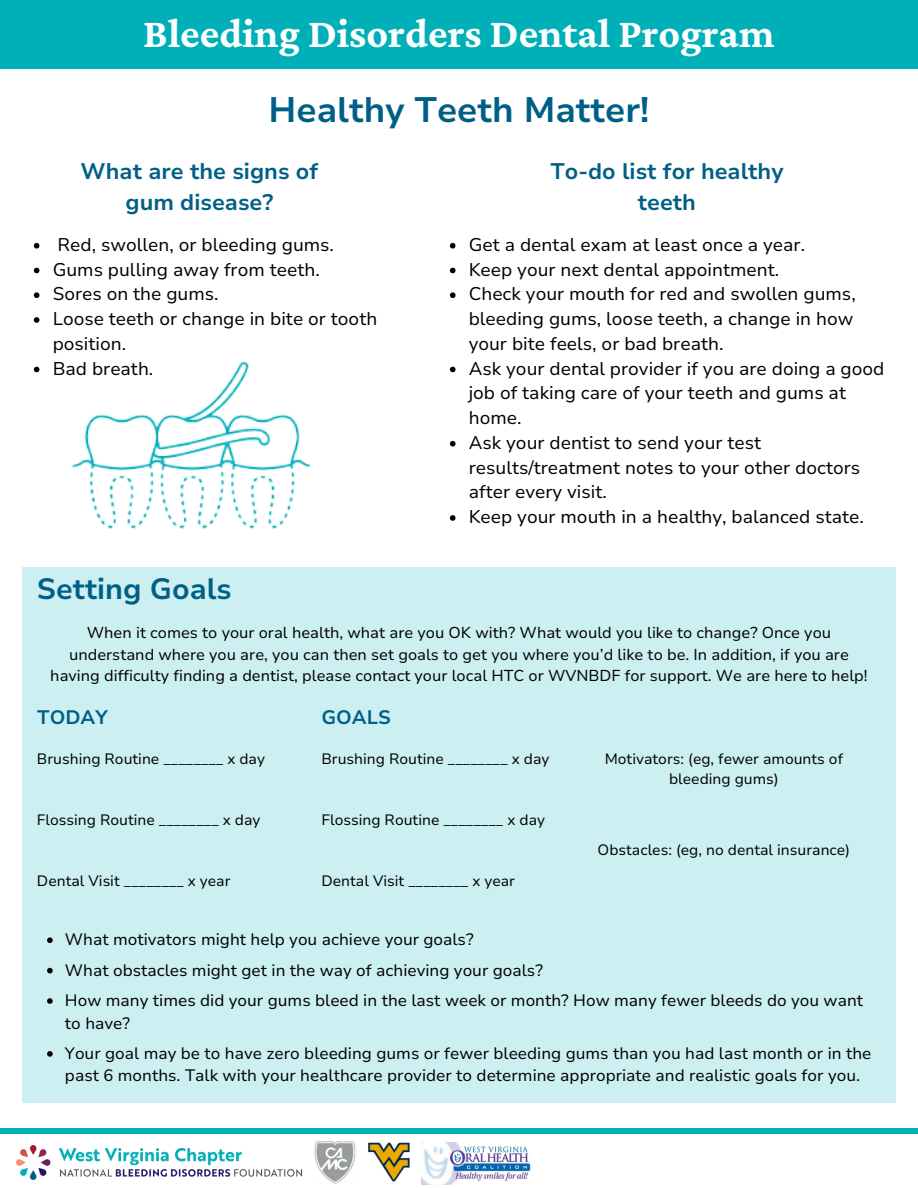
<style>
.page{position:relative;width:918px;height:1188px;background:#fff}
.page>*{position:absolute;margin:0;border:0;box-sizing:border-box;transform-origin:0 0}
.t1{font:700 42px "Crimson Pro";color:#fff}
.t2{font:700 35.25px "Nunito Sans 10 pt";color:#005f86}
.t3{font:700 29.4px "Nunito Sans 10 pt";color:#005f86}
.t4{font:700 22.5px/30.3px "Nunito Sans 10 pt";color:#005f86;text-align:center}
.t5{font:700 19.5px "Nunito Sans 10 pt";color:#005f86}
.t6{font:18.3px/24.8px "Nunito Sans 10 pt";color:#000}
.t7{font:16.5px/22.5px "Nunito Sans 10 pt";color:#000}
.t8{font:15.75px/21.3px "Nunito Sans 10 pt";color:#000;text-align:center}
.t9{font:15px/20.2px "Nunito Sans 10 pt";color:#000;text-align:center}
</style>
<div class="page">
<div style="left:0;top:1px;width:918px;height:68px;background:#00b0b9"></div>
<div style="left:22px;top:567px;width:874px;height:536px;background:#cceff1"></div>
<svg style="left:34px;top:243px;width:5px;height:6px"></svg>
<svg style="left:34px;top:268px;width:5px;height:5px"></svg>
<svg style="left:34px;top:292px;width:5px;height:6px"></svg>
<svg style="left:34px;top:317px;width:5px;height:6px"></svg>
<svg style="left:34px;top:367px;width:5px;height:5px"></svg>
<svg style="left:450px;top:243px;width:6px;height:6px"></svg>
<svg style="left:450px;top:268px;width:6px;height:5px"></svg>
<svg style="left:450px;top:292px;width:6px;height:6px"></svg>
<svg style="left:450px;top:367px;width:6px;height:5px"></svg>
<svg style="left:450px;top:441px;width:6px;height:6px"></svg>
<svg style="left:450px;top:515px;width:6px;height:6px"></svg>
<svg style="left:47px;top:937px;width:6px;height:6px"></svg>
<svg style="left:47px;top:968px;width:6px;height:5px"></svg>
<svg style="left:47px;top:998px;width:6px;height:6px"></svg>
<svg style="left:47px;top:1051px;width:6px;height:6px"></svg>
<img style="left:72px;top:361px;width:239px;height:168px">
<div style="left:0;top:1128px;width:918px;height:6px;background:#00b0b9"></div>
<img style="left:314px;top:1141px;width:42px;height:43px">
<img style="left:369px;top:1142px;width:40px;height:40px">
<img style="left:17px;top:1145px;width:284px;height:34px">
<img style="left:421px;top:1142px;width:110px;height:42px">
<p class="t1" style="left:143px;top:10px;width:633px">Bleeding Disorders Dental Program</p>
<p class="t2" style="left:269px;top:86px;width:382px">Healthy Teeth Matter!</p>
<p class="t4" style="left:81px;top:157px;width:239px">What are the signs of gum disease?</p>
<p class="t4" style="left:551px;top:157px;width:235px">To-do list for healthy teeth</p>
<p class="t6" style="left:58px;top:232px;width:278px">Red, swollen, or bleeding gums.</p>
<p class="t6" style="left:53px;top:257px;width:269px">Gums pulling away from teeth.</p>
<p class="t6" style="left:53px;top:282px;width:168px">Sores on the gums.</p>
<p class="t6" style="left:53px;top:307px;width:326px">Loose teeth or change in bite or tooth position.</p>
<p class="t6" style="left:53px;top:356px;width:102px">Bad breath.</p>
<p class="t6" style="left:469px;top:232px;width:338px">Get a dental exam at least once a year.</p>
<p class="t6" style="left:469px;top:257px;width:312px">Keep your next dental appointment.</p>
<p class="t6" style="left:469px;top:282px;width:389px">Check your mouth for red and swollen gums, bleeding gums, loose teeth, a change in how your bite feels, or bad breath.</p>
<p class="t6" style="left:469px;top:356px;width:417px">Ask your dental provider if you are doing a good job of taking care of your teeth and gums at home.</p>
<p class="t6" style="left:469px;top:430px;width:393px">Ask your dentist to send your test results/treatment notes to your other doctors after every visit.</p>
<p class="t6" style="left:469px;top:505px;width:397px">Keep your mouth in a healthy, balanced state.</p>
<p class="t3" style="left:37px;top:569px;width:196px">Setting Goals</p>
<p class="t8" style="left:50px;top:622px;width:819px">When it comes to your oral health, what are you OK with? What would you like to change? Once you understand where you are, you can then set goals to get you where you’d like to be. In addition, if you are having difficulty finding a dentist, please contact your local HTC or WVNBDF for support. We are here to help!</p>
<p class="t5" style="left:37px;top:704px;width:72px">TODAY</p>
<p class="t5" style="left:321px;top:704px;width:71px">GOALS</p>
<p class="t9" style="left:37px;top:749px;width:230px">Brushing Routine ________ x day</p>
<p class="t9" style="left:321px;top:749px;width:230px">Brushing Routine ________ x day</p>
<p class="t9" style="left:37px;top:810px;width:225px">Flossing Routine ________ x day</p>
<p class="t9" style="left:37px;top:870px;width:195px">Dental Visit ________ x year</p>
<p class="t9" style="left:321px;top:810px;width:225px">Flossing Routine ________ x day</p>
<p class="t9" style="left:321px;top:870px;width:195px">Dental Visit ________ x year</p>
<p class="t9" style="left:605px;top:749px;width:240px">Motivators: (eg, fewer amounts of bleeding gums)</p>
<p class="t9" style="left:598px;top:840px;width:254px">Obstacles: (eg, no dental insurance)</p>
<p class="t7" style="left:65px;top:929px;width:410px">What motivators might help you achieve your goals?</p>
<p class="t7" style="left:65px;top:959px;width:479px">What obstacles might get in the way of achieving your goals?</p>
<p class="t7" style="left:65px;top:989px;width:800px">How many times did your gums bleed in the last week or month? How many fewer bleeds do you want to have?</p>
<p class="t7" style="left:65px;top:1042px;width:808px">Your goal may be to have zero bleeding gums or fewer bleeding gums than you had last month or in the past 6 months. Talk with your healthcare provider to determine appropriate and realistic goals for you.</p>
</div>
